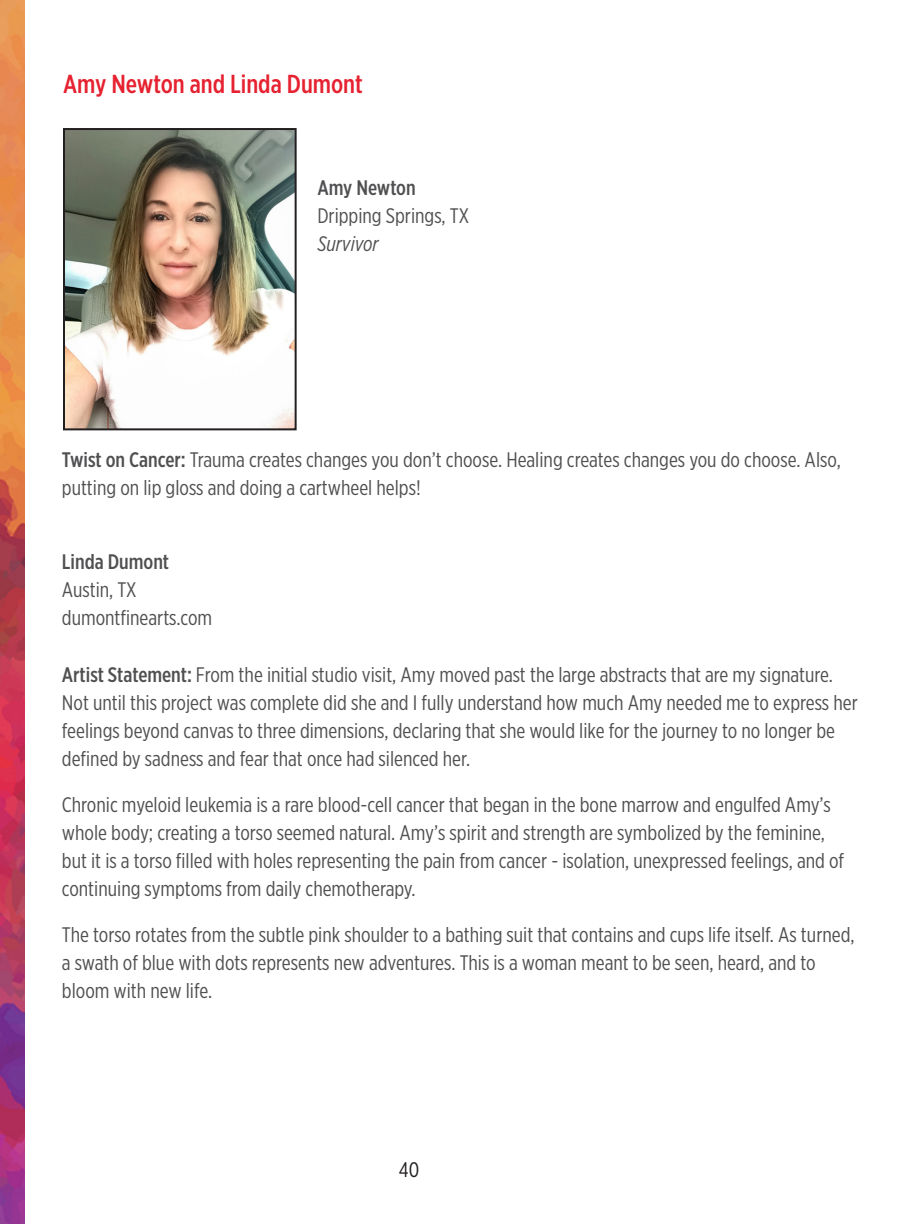
<style>
.page{position:relative;width:900px;height:1224px;background:#fff}
.page>*{position:absolute;margin:0;border:0;box-sizing:border-box;transform-origin:0 0}
.t1{font:500 26px "Gotham X Narrow";color:#e62130}
.Subhead{font:21px/28px "Gotham X Narrow";color:#504f51}
.t2{font:500 21px "Gotham X Narrow";color:#504f51}
.t3{font:italic 21px "Gotham X Narrow";color:#504f51}
.t4{font:21px "Gotham X Narrow";color:#231f20}
.s1{font-weight:500}
</style>
<div class="page">
<img style="left:0;top:0;width:25px;height:1224px">
<img style="left:66px;top:131px;width:228px;height:296px">
<div style="left:63px;top:128px;width:234px;height:302px;border:2px solid #231f20"></div>
<p class="t1" style="left:63px;top:68px;width:301px">Amy Newton and Linda Dumont</p>
<p class="t2" style="left:317px;top:175px;width:100px">Amy Newton</p>
<p class="Subhead" style="left:317px;top:202px;width:153px">Dripping Springs, TX</p>
<p class="t3" style="left:317px;top:231px;width:63px">Survivor</p>
<p class="Subhead" style="left:62px;top:445px;width:780px"><span class="s1">Twist on Cancer:</span> Trauma creates changes you don’t choose. Healing creates changes you do choose. Also, putting on lip gloss and doing a cartwheel helps!</p>
<p class="t2" style="left:62px;top:549px;width:109px">Linda Dumont</p>
<p class="Subhead" style="left:62px;top:575px;width:76px">Austin, TX</p>
<p class="Subhead" style="left:62px;top:603px;width:152px">dumontfinearts.com</p>
<p class="Subhead" style="left:62px;top:660px;width:797px"><span class="s1">Artist Statement:</span> From the initial studio visit, Amy moved past the large abstracts that are my signature.<br>Not until this project was complete did she and I fully understand how much Amy needed me to express her feelings beyond canvas to three dimensions, declaring that she would like for the journey to no longer be defined by sadness and fear that once had silenced her.</p>
<p class="Subhead" style="left:62px;top:790px;width:784px">Chronic myeloid leukemia is a rare blood-cell cancer that began in the bone marrow and engulfed Amy’s whole body; creating a torso seemed natural. Amy’s spirit and strength are symbolized by the feminine, but it is a torso filled with holes representing the pain from cancer - isolation, unexpressed feelings, and of continuing symptoms from daily chemotherapy.</p>
<p class="Subhead" style="left:62px;top:920px;width:794px">The torso rotates from the subtle pink shoulder to a bathing suit that contains and cups life itself. As turned, a swath of blue with dots represents new adventures. This is a woman meant to be seen, heard, and to bloom with new life.</p>
<p class="t4" style="left:399px;top:1158px;width:22px">40</p>
</div>
